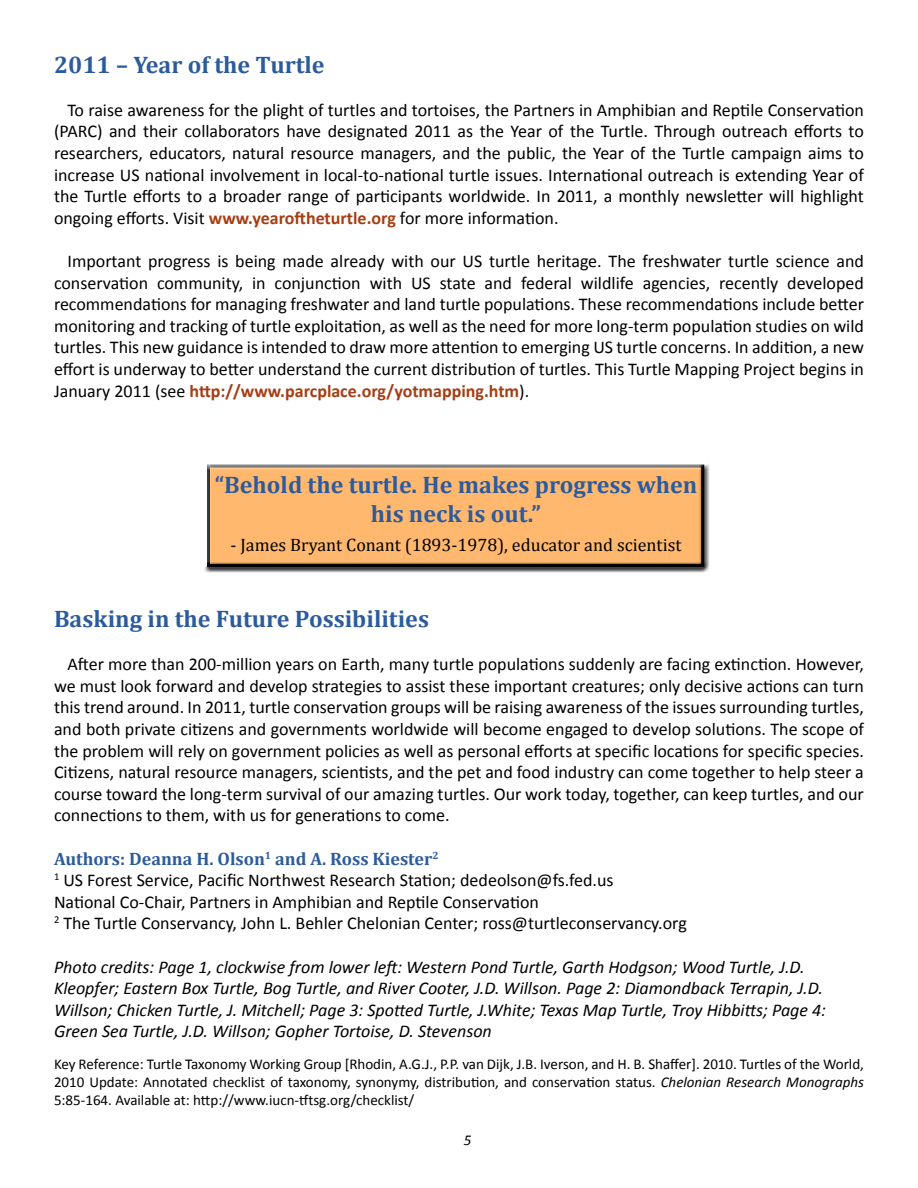
<style>
.page{position:relative;width:918px;height:1188px;background:#fff}
.page>*{position:absolute;margin:0;border:0;box-sizing:border-box;transform-origin:0 0}
.t1{font:700 24px/28.8px "Cambria";color:#2c5b9d;text-align:center}
.t2{font:18px/21.6px "Calibri";color:#000;text-align:justify}
.t3{font:italic 18px/21.6px "Calibri";color:#000}
.t4{font:18px "Cambria";color:#000}
.t5{font:700 18px "Cambria";color:#2c5b9d}
.t6{font:15px/18px "Calibri";color:#000;text-align:justify}
.t7{font:italic 15px "Calibri";color:#000}
.s1{font-weight:700;color:#a63d13}
.s2{font-style:italic}
</style>
<div class="page">
<div style="left:203px;top:461px;width:507px;height:112px;background:#000;opacity:.75"></div>
<h1 class="t1" style="left:54px;top:49px;width:272px">2011 – Year of the Turtle</h1>
<p class="t2" style="left:54px;top:98px;width:811px;text-indent:14px">To raise awareness for the plight of turtles and tortoises, the Partners in Amphibian and Reptile Conservation (PARC) and their collaborators have designated 2011 as the Year of the Turtle. Through outreach efforts to researchers, educators, natural resource managers, and the public, the Year of the Turtle campaign aims to increase US national involvement in local-to-national turtle issues. International outreach is extending Year of the Turtle efforts to a broader range of participants worldwide. In 2011, a monthly newsletter will highlight ongoing efforts. Visit <span class="s1">www.yearoftheturtle.org</span> for more information.</p>
<p class="t2" style="left:54px;top:249px;width:811px;text-indent:14px">Important progress is being made already with our US turtle heritage. The freshwater turtle science and conservation community, in conjunction with US state and federal wildlife agencies, recently developed recommendations for managing freshwater and land turtle populations. These recommendations include better monitoring and tracking of turtle exploitation, as well as the need for more long-term population studies on wild turtles. This new guidance is intended to draw more attention to emerging US turtle concerns. In addition, a new effort is underway to better understand the current distribution of turtles. This Turtle Mapping Project begins in January 2011 (see <span class="s1">http://www.parcplace.org/yotmapping.htm</span>).</p>
<h1 class="t1" style="left:215px;top:470px;width:484px">“Behold the turtle. He makes progress when his neck is out.”</h1>
<p class="t4" style="left:231px;top:534px;width:452px">- James Bryant Conant (1893-1978), educator and scientist</p>
<h1 class="t1" style="left:54px;top:604px;width:377px">Basking in the Future Possibilities</h1>
<p class="t2" style="left:54px;top:653px;width:812px;text-indent:14px">After more than 200-million years on Earth, many turtle populations suddenly are facing extinction. However, we must look forward and develop strategies to assist these important creatures; only decisive actions can turn this trend around. In 2011, turtle conservation groups will be raising awareness of the issues surrounding turtles, and both private citizens and governments worldwide will become engaged to develop solutions. The scope of the problem will rely on government policies as well as personal efforts at specific locations for specific species.<br>Citizens, natural resource managers, scientists, and the pet and food industry can come together to help steer a course toward the long-term survival of our amazing turtles. Our work today, together, can keep turtles, and our connections to them, with us for generations to come.</p>
<p class="t5" style="left:54px;top:848px;width:386px">Authors: Deanna H. Olson<sup>1</sup> and A. Ross Kiester<sup>2</sup></p>
<p class="t2" style="left:54px;top:869px;width:634px;text-align:left"><sup>1</sup> US Forest Service, Pacific Northwest Research Station; dedeolson@fs.fed.us<br>National Co-Chair, Partners in Amphibian and Reptile Conservation<br><sup>2</sup> The Turtle Conservancy, John L. Behler Chelonian Center; ross@turtleconservancy.org</p>
<p class="t3" style="left:54px;top:955px;width:774px">Photo credits: Page 1, clockwise from lower left: Western Pond Turtle, Garth Hodgson; Wood Turtle, J.D.<br>Kleopfer; Eastern Box Turtle, Bog Turtle, and River Cooter, J.D. Willson. Page 2: Diamondback Terrapin, J.D.<br>Willson; Chicken Turtle, J. Mitchell; Page 3: Spotted Turtle, J.White; Texas Map Turtle, Troy Hibbitts; Page 4:<br>Green Sea Turtle, J.D. Willson; Gopher Tortoise, D. Stevenson</p>
<p class="t6" style="left:54px;top:1054px;width:812px">Key Reference: Turtle Taxonomy Working Group [Rhodin, A.G.J., P.P. van Dijk, J.B. Iverson, and H. B. Shaffer]. 2010. Turtles of the World, 2010 Update: Annotated checklist of taxonomy, synonymy, distribution, and conservation status. <span class="s2">Chelonian Research Monographs </span>5:85-164. Available at: http://www.iucn-tftsg.org/checklist/</p>
<p class="t7" style="left:464px;top:1131px;width:9px">5</p>
</div>
